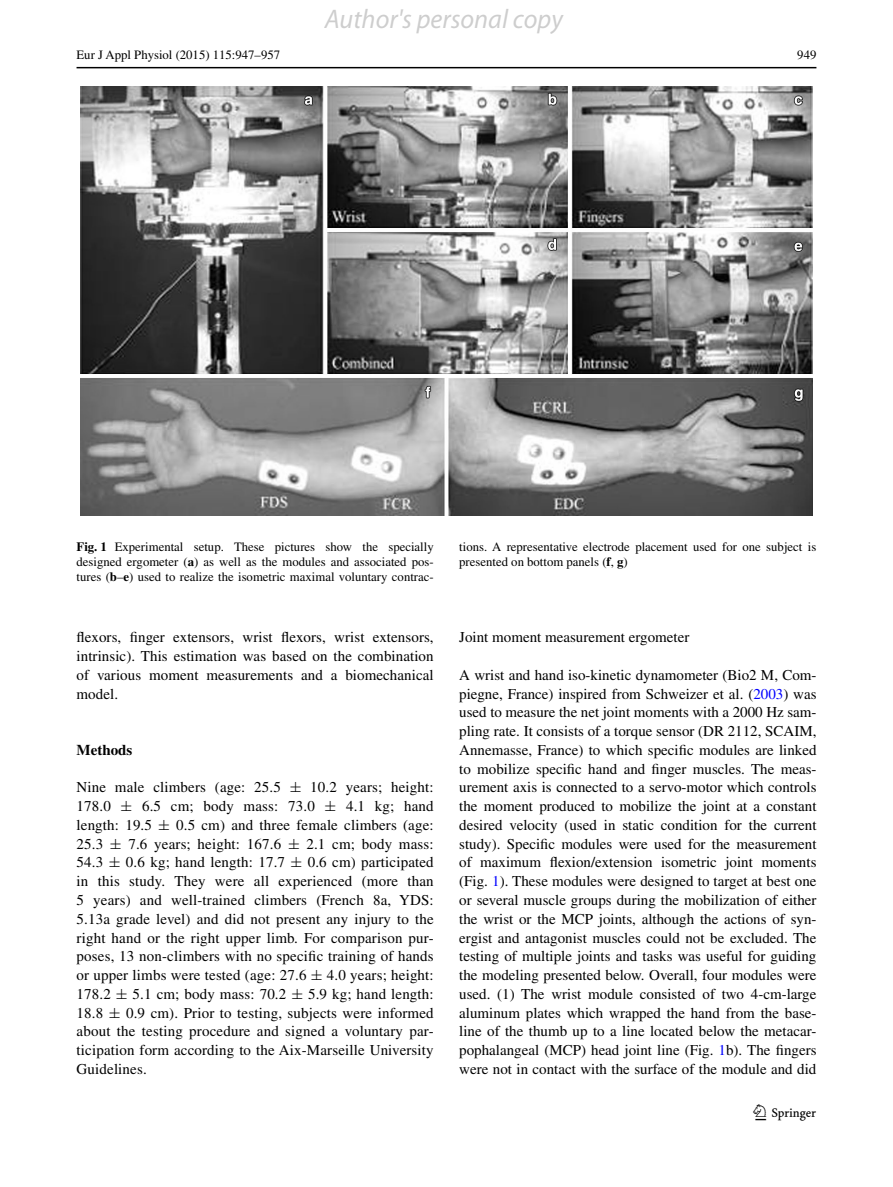
<style>
.page{position:relative;width:893px;height:1187px;background:#fff}
.page>*{position:absolute;margin:0;border:0;box-sizing:border-box;transform-origin:0 0}
.t1{font:italic 27px "S Myriad";color:rgb(0 0 0/.2)}
.t2{font:22.5px "Springnew";color:#000}
.t3{font:15px/18.8px "Times";letter-spacing:.005em;color:#000;text-align:justify}
.t4{font:700 15px "Times";color:#000}
.t5{font:12.75px/15px "Times";color:#000;text-align:justify}
.s1{font-weight:700}
.s2{font-family:"MTSY"}
.s3{color:#00f}
</style>
<div class="page">
<hr style="left:77px;top:67px;width:739px;height:1px;background:#000">
<img style="left:81px;top:87px;width:731px;height:428px">
<h1 class="t1" style="left:325px;top:3px;width:240px">Author's personal copy</h1>
<p class="t5" style="left:77px;top:48px;width:205px">Eur J Appl Physiol (2015) 115:947–957</p>
<p class="t5" style="left:797px;top:48px;width:21px">949</p>
<p class="t5" style="left:77px;top:539px;width:359px"><span class="s1">Fig. 1</span> Experimental setup. These pictures show the specially designed ergometer (<span class="s1">a</span>) as well as the modules and associated pos&shy;tures (<span class="s1">b</span>–<span class="s1">e</span>) used to realize the isometric maximal voluntary contrac-</p>
<p class="t5" style="left:459px;top:539px;width:359px">tions. A representative electrode placement used for one subject is presented on bottom panels (<span class="s1">f</span>, <span class="s1">g</span>)</p>
<p class="t3" style="left:77px;top:627px;width:359px">flexors, finger extensors, wrist flexors, wrist extensors, intrinsic). This estimation was based on the combination of various moment measurements and a biomechanical model.</p>
<p class="t4" style="left:77px;top:740px;width:57px">Methods</p>
<p class="t3" style="left:77px;top:777px;width:359px">Nine male climbers (age: 25.5 <span class="s2">±</span> 10.2 years; height:<br>178.0 <span class="s2">±</span> 6.5 cm; body mass: 73.0 <span class="s2">±</span> 4.1 kg; hand length: 19.5 <span class="s2">±</span> 0.5 cm) and three female climbers (age:<br>25.3 <span class="s2">±</span> 7.6 years; height: 167.6 <span class="s2">±</span> 2.1 cm; body mass:<br>54.3 <span class="s2">±</span> 0.6 kg; hand length: 17.7 <span class="s2">±</span> 0.6 cm) participated in this study. They were all experienced (more than 5 years) and well-trained climbers (French 8a, YDS:<br>5.13a grade level) and did not present any injury to the right hand or the right upper limb. For comparison pur&shy;poses, 13 non-climbers with no specific training of hands or upper limbs were tested (age: 27.6 <span class="s2">±</span> 4.0 years; height:<br>178.2 <span class="s2">±</span> 5.1 cm; body mass: 70.2 <span class="s2">±</span> 5.9 kg; hand length:<br>18.8 <span class="s2">±</span> 0.9 cm). Prior to testing, subjects were informed about the testing procedure and signed a voluntary par&shy;ticipation form according to the Aix-Marseille University Guidelines.</p>
<p class="t3" style="left:459px;top:627px;width:232px">Joint moment measurement ergometer</p>
<p class="t3" style="left:459px;top:665px;width:359px">A wrist and hand iso-kinetic dynamometer (Bio2 M, Com&shy;piegne, France) inspired from Schweizer et al. (<span class="s3">2003</span>) was used to measure the net joint moments with a 2000 Hz sam&shy;pling rate. It consists of a torque sensor (DR 2112, SCAIM, Annemasse, France) to which specific modules are linked to mobilize specific hand and finger muscles. The meas&shy;urement axis is connected to a servo-motor which controls the moment produced to mobilize the joint at a constant desired velocity (used in static condition for the current study). Specific modules were used for the measurement of maximum flexion/extension isometric joint moments (Fig. <span class="s3">1</span>). These modules were designed to target at best one or several muscle groups during the mobilization of either the wrist or the MCP joints, although the actions of syn&shy;ergist and antagonist muscles could not be excluded. The testing of multiple joints and tasks was useful for guiding the modeling presented below. Overall, four modules were used. (1) The wrist module consisted of two 4-cm-large aluminum plates which wrapped the hand from the base&shy;line of the thumb up to a line located below the metacar&shy;pophalangeal (MCP) head joint line (Fig. <span class="s3">1</span>b). The fingers were not in contact with the surface of the module and did</p>
<h2 class="t2" style="left:755px;top:1104px;width:62px">1 3</h2>
</div>
